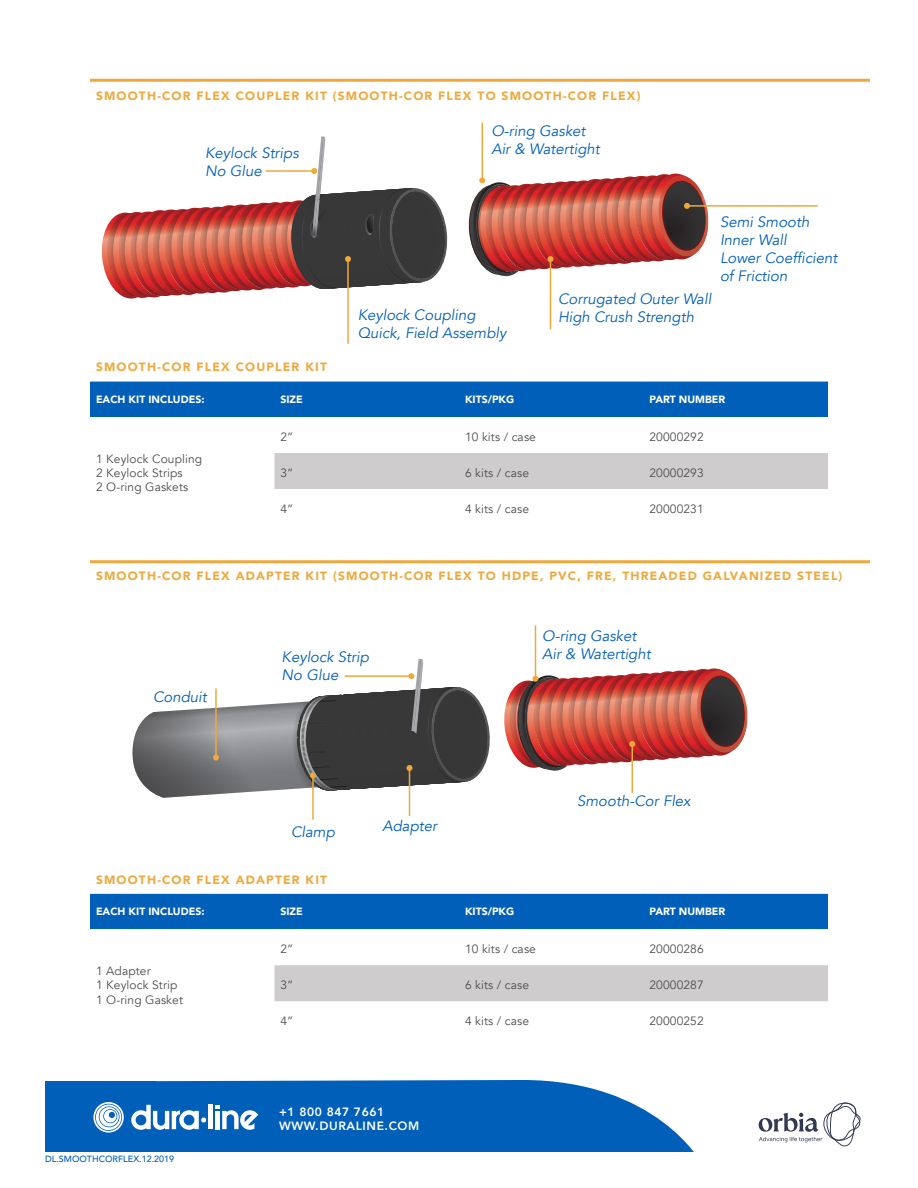
<style>
.page{position:relative;width:918px;height:1188px;background:#fff}
.page>*{position:absolute;margin:0;border:0;box-sizing:border-box;transform-origin:0 0}
.Image_Caption{font:italic 15px/18px "Avenir";color:#005fb9}
.Table_Body{font:12px "Avenir";letter-spacing:.01em;color:#4d4d4f}
.Table_Title_H1_Gold{font:900 12px "Avenir";letter-spacing:.1em;color:#efa83c}
.t1{font:800 12px/14.4px "Avenir";letter-spacing:.05em;color:#fff}
.Table_Column_H2_Hori{font:900 10.5px "Avenir";color:#fff}
.t2{font:500 9px "Avenir";color:#005fb9}
</style>
<div class="page">
<div style="left:90px;top:382px;width:738px;height:35px;background:#005fb9"></div>
<div style="left:274px;top:453px;width:554px;height:36px;background:#cecccc"></div>
<div style="left:90px;top:894px;width:738px;height:35px;background:#005fb9"></div>
<svg style="left:90px;top:929px;width:738px;height:73px"></svg>
<div style="left:274px;top:965px;width:554px;height:36px;background:#cecccc"></div>
<hr style="left:550px;top:259px;width:1px;height:70px;background:#efa83c">
<hr style="left:347px;top:259px;width:2px;height:85px;background:#efa83c">
<svg style="left:101px;top:136px;width:347px;height:164px"></svg>
<hr style="left:482px;top:123px;width:1px;height:57px;background:#efa83c">
<hr style="left:687px;top:205px;width:131px;height:2px;background:#efa83c">
<svg style="left:468px;top:174px;width:242px;height:102px"></svg>
<hr style="left:90px;top:79px;width:780px;height:3px;background:#efa83c">
<hr style="left:90px;top:560px;width:780px;height:3px;background:#efa83c">
<hr style="left:535px;top:626px;width:1px;height:53px;background:#efa83c">
<hr style="left:409px;top:768px;width:1px;height:48px;background:#efa83c">
<hr style="left:312px;top:776px;width:2px;height:44px;background:#efa83c">
<svg style="left:132px;top:659px;width:358px;height:139px"></svg>
<hr style="left:632px;top:744px;width:1px;height:49px;background:#efa83c">
<svg style="left:504px;top:668px;width:244px;height:103px"></svg>
<svg style="left:90px;top:1080px;width:603px;height:71px;background:#1a6fc0"></svg>
<svg style="left:759px;top:1103px;width:102px;height:43px"></svg>
<svg style="left:45px;top:1082px;width:111px;height:99px;fill:#005fb9"></svg>
<svg style="left:93px;top:1102px;width:31px;height:31px"></svg>
<hr style="left:209px;top:1105px;width:4px;height:24px;background:#fff">
<svg style="left:131px;top:1105px;width:75px;height:25px"></svg>
<svg style="left:215px;top:1105px;width:43px;height:25px"></svg>
<p class="Table_Title_H1_Gold" style="left:96px;top:86px;width:546px">SMOOTH-COR FLEX COUPLER KIT (SMOOTH-COR FLEX TO SMOOTH-COR FLEX)</p>
<p class="Image_Caption" style="left:205px;top:144px;width:95px">Keylock Strips</p>
<p class="Image_Caption" style="left:205px;top:162px;width:58px">No Glue</p>
<p class="Image_Caption" style="left:491px;top:122px;width:96px">O-ring Gasket</p>
<p class="Image_Caption" style="left:491px;top:140px;width:110px">Air &amp; Watertight</p>
<p class="Image_Caption" style="left:358px;top:306px;width:119px">Keylock Coupling</p>
<p class="Image_Caption" style="left:358px;top:324px;width:150px">Quick, Field Assembly</p>
<p class="Image_Caption" style="left:558px;top:290px;width:155px">Corrugated Outer Wall</p>
<p class="Image_Caption" style="left:558px;top:308px;width:138px">High Crush Strength</p>
<p class="Image_Caption" style="left:720px;top:213px;width:91px">Semi Smooth<br>Inner Wall</p>
<p class="Image_Caption" style="left:720px;top:249px;width:119px">Lower Coefficient</p>
<p class="Image_Caption" style="left:720px;top:267px;width:69px">of Friction</p>
<p class="Table_Title_H1_Gold" style="left:96px;top:357px;width:232px">SMOOTH-COR FLEX COUPLER KIT</p>
<p class="Table_Column_H2_Hori" style="left:96px;top:390px;width:110px">EACH KIT INCLUDES:</p>
<p class="Table_Column_H2_Hori" style="left:280px;top:390px;width:24px">SIZE</p>
<p class="Table_Column_H2_Hori" style="left:465px;top:390px;width:51px">KITS/PKG</p>
<p class="Table_Column_H2_Hori" style="left:650px;top:390px;width:77px">PART NUMBER</p>
<p class="Table_Body" style="left:96px;top:451px;width:108px">1 Keylock Coupling</p>
<p class="Table_Body" style="left:96px;top:466px;width:88px">2 Keylock Strips</p>
<p class="Table_Body" style="left:96px;top:480px;width:94px">2 O-ring Gaskets</p>
<p class="Table_Body" style="left:280px;top:430px;width:15px">2”</p>
<p class="Table_Body" style="left:465px;top:430px;width:72px">10 kits / case</p>
<p class="Table_Body" style="left:650px;top:430px;width:56px">20000292</p>
<p class="Table_Body" style="left:280px;top:466px;width:15px">3”</p>
<p class="Table_Body" style="left:465px;top:466px;width:66px">6 kits / case</p>
<p class="Table_Body" style="left:650px;top:466px;width:56px">20000293</p>
<p class="Table_Body" style="left:280px;top:502px;width:15px">4”</p>
<p class="Table_Body" style="left:465px;top:502px;width:66px">4 kits / case</p>
<p class="Table_Body" style="left:650px;top:502px;width:56px">20000231</p>
<p class="Table_Title_H1_Gold" style="left:96px;top:565px;width:748px">SMOOTH-COR FLEX ADAPTER KIT (SMOOTH-COR FLEX TO HDPE, PVC, FRE, THREADED GALVANIZED STEEL)</p>
<p class="Image_Caption" style="left:153px;top:688px;width:55px">Conduit</p>
<p class="Image_Caption" style="left:282px;top:648px;width:89px">Keylock Strip</p>
<p class="Image_Caption" style="left:282px;top:666px;width:58px">No Glue</p>
<p class="Image_Caption" style="left:291px;top:824px;width:45px">Clamp</p>
<p class="Image_Caption" style="left:382px;top:817px;width:56px">Adapter</p>
<p class="Image_Caption" style="left:542px;top:627px;width:96px">O-ring Gasket</p>
<p class="Image_Caption" style="left:542px;top:645px;width:110px">Air &amp; Watertight</p>
<p class="Image_Caption" style="left:577px;top:792px;width:115px">Smooth-Cor Flex</p>
<p class="Table_Title_H1_Gold" style="left:96px;top:869px;width:233px">SMOOTH-COR FLEX ADAPTER KIT</p>
<p class="Table_Column_H2_Hori" style="left:96px;top:903px;width:110px">EACH KIT INCLUDES:</p>
<p class="Table_Column_H2_Hori" style="left:280px;top:903px;width:24px">SIZE</p>
<p class="Table_Column_H2_Hori" style="left:465px;top:903px;width:51px">KITS/PKG</p>
<p class="Table_Column_H2_Hori" style="left:650px;top:903px;width:77px">PART NUMBER</p>
<p class="Table_Body" style="left:96px;top:964px;width:56px">1 Adapter</p>
<p class="Table_Body" style="left:96px;top:978px;width:83px">1 Keylock Strip</p>
<p class="Table_Body" style="left:96px;top:992px;width:89px">1 O-ring Gasket</p>
<p class="t2" style="left:45px;top:1151px;width:131px">DL.SMOOTHCORFLEX.12.2019</p>
<p class="Table_Body" style="left:280px;top:942px;width:15px">2”</p>
<p class="Table_Body" style="left:465px;top:942px;width:72px">10 kits / case</p>
<p class="Table_Body" style="left:650px;top:942px;width:56px">20000286</p>
<p class="Table_Body" style="left:280px;top:978px;width:15px">3”</p>
<p class="Table_Body" style="left:465px;top:978px;width:66px">6 kits / case</p>
<p class="Table_Body" style="left:650px;top:978px;width:56px">20000287</p>
<p class="Table_Body" style="left:280px;top:1014px;width:15px">4”</p>
<p class="Table_Body" style="left:465px;top:1014px;width:66px">4 kits / case</p>
<p class="Table_Body" style="left:650px;top:1014px;width:56px">20000252</p>
<p class="t1" style="left:279px;top:1105px;width:142px">+1 800 847 7661<br>WWW.DURALINE.COM</p>
</div>
